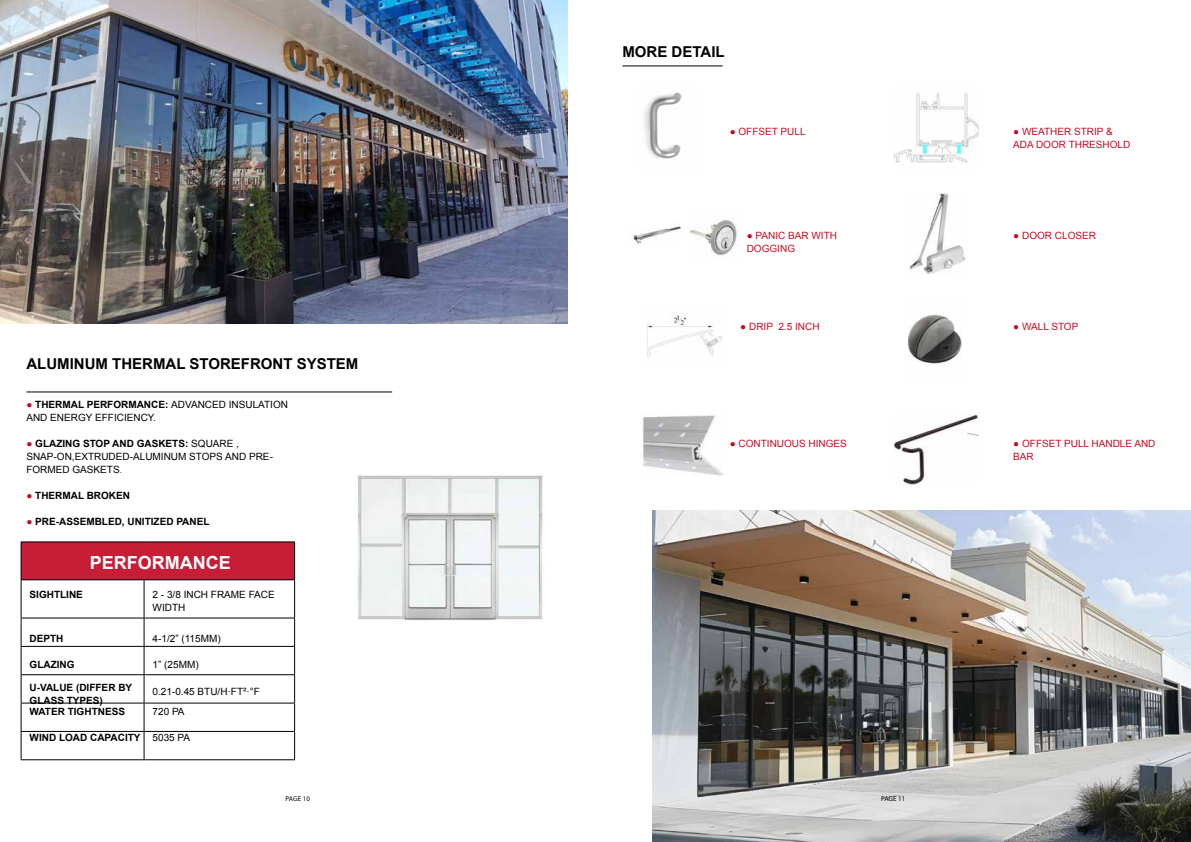
<style>
.page{position:relative;width:1191px;height:842px;background:#fff}
.page>*{position:absolute;margin:0;border:0;box-sizing:border-box;transform-origin:0 0}
.t1{font:700 18px "Arial";color:#fff}
.t2{font:700 15px "Arial";color:#000}
.t3{font:10px/13px "Arial";color:#000}
.t4{font:10px/13px "Arial";color:#c30d23}
.t5{font:700 10px/13px "Arial";color:#000}
.t6{font:7px "Myriad Pro";color:#000}
.s1{color:#c30d23}
.s2{font-weight:700}
.s3{font-family:"Adobe Song Std";font-weight:300}
.s4{font-weight:400;color:#c30d23}
.s5{font-weight:400}
</style>
<div class="page">
<img style="left:357px;top:475px;width:186px;height:146px">
<hr style="left:26px;top:391px;width:366px;height:1px;background:#000">
<img style="left:0;top:0;width:567px;height:323px">
<img style="left:652px;top:510px;width:539px;height:332px">
<div style="left:21px;top:542px;width:274px;height:38px;background:#c71d37"></div>
<hr style="left:294px;top:542px;width:1px;height:37px;background:#000">
<hr style="left:21px;top:579px;width:123px;height:1px;background:#000">
<hr style="left:144px;top:579px;width:151px;height:1px;background:#000">
<hr style="left:144px;top:580px;width:1px;height:38px;background:#000">
<hr style="left:294px;top:580px;width:1px;height:38px;background:#000">
<hr style="left:21px;top:618px;width:123px;height:1px;background:#000">
<hr style="left:144px;top:618px;width:151px;height:1px;background:#000">
<hr style="left:21px;top:646px;width:123px;height:1px;background:#000">
<hr style="left:144px;top:646px;width:151px;height:1px;background:#000">
<svg style="left:144px;top:618px;width:1px;height:141px"></svg>
<svg style="left:294px;top:618px;width:1px;height:141px"></svg>
<hr style="left:21px;top:541px;width:123px;height:1px;background:#000">
<hr style="left:21px;top:542px;width:1px;height:37px;background:#000">
<hr style="left:144px;top:541px;width:151px;height:1px;background:#000">
<hr style="left:21px;top:580px;width:1px;height:38px;background:#000">
<hr style="left:21px;top:674px;width:123px;height:1px;background:#000">
<hr style="left:144px;top:674px;width:151px;height:1px;background:#000">
<hr style="left:21px;top:703px;width:123px;height:1px;background:#000">
<hr style="left:144px;top:703px;width:151px;height:1px;background:#000">
<hr style="left:21px;top:731px;width:123px;height:1px;background:#000">
<svg style="left:21px;top:618px;width:1px;height:141px"></svg>
<hr style="left:144px;top:731px;width:151px;height:1px;background:#000">
<hr style="left:21px;top:759px;width:123px;height:1px;background:#000">
<hr style="left:144px;top:759px;width:151px;height:1px;background:#000">
<hr style="left:622px;top:65px;width:100px;height:1px;background:#000">
<img style="left:644px;top:92px;width:38px;height:67px">
<img style="left:893px;top:92px;width:85px;height:71px">
<img style="left:632px;top:224px;width:49px;height:21px">
<img style="left:689px;top:220px;width:48px;height:35px">
<img style="left:909px;top:194px;width:57px;height:80px">
<img style="left:647px;top:313px;width:76px;height:45px">
<img style="left:909px;top:314px;width:53px;height:50px">
<img style="left:643px;top:415px;width:80px;height:61px">
<img style="left:893px;top:414px;width:85px;height:70px">
<h2 class="t2" style="left:622px;top:41px;width:104px">MORE DETAIL</h2>
<p class="t4" style="left:729px;top:125px;width:77px">● OFFSET PULL</p>
<p class="t4" style="left:1013px;top:125px;width:119px">● WEATHER STRIP &amp;<br>ADA DOOR THRESHOLD</p>
<p class="t4" style="left:746px;top:229px;width:92px">● PANIC BAR WITH<br>DOGGING</p>
<p class="t4" style="left:1013px;top:229px;width:84px">● DOOR CLOSER</p>
<h2 class="t2" style="left:26px;top:353px;width:333px">ALUMINUM THERMAL STOREFRONT SYSTEM</h2>
<p class="t3" style="left:26px;top:398px;width:263px"><span class="s1">●</span> <span class="s2">THERMAL PERFORMANCE:</span> ADVANCED INSULATION<br>AND ENERGY EFFICIENCY.</p>
<p class="t3" style="left:26px;top:437px;width:248px"><span class="s1">●</span> <span class="s2">GLAZING STOP AND GASKETS:</span> SQUARE ,<br>SNAP-ON,EXTRUDED-ALUMINUM STOPS AND PRE-<br>FORMED GASKETS<span class="s3">.</span></p>
<p class="t5" style="left:26px;top:489px;width:105px"><span class="s4">●</span> THERMAL BROKEN</p>
<p class="t5" style="left:26px;top:515px;width:185px"><span class="s4">●</span> PRE-ASSEMBLED, UNITIZED PANEL</p>
<h1 class="t1" style="left:90px;top:551px;width:142px">PERFORMANCE</h1>
<p class="t5" style="left:30px;top:588px;width:55px">SIGHTLINE</p>
<p class="t3" style="left:153px;top:588px;width:124px">2 - 3/8 INCH FRAME FACE<br>WIDTH</p>
<p class="t5" style="left:30px;top:632px;width:35px">DEPTH</p>
<p class="t3" style="left:153px;top:632px;width:70px">4-1/2” (115MM)</p>
<p class="t5" style="left:30px;top:658px;width:47px">GLAZING</p>
<p class="t3" style="left:153px;top:658px;width:48px">1” (25MM)</p>
<p class="t5" style="left:30px;top:681px;width:104px">U-VALUE (DIFFER BY<br>GLASS TYPES)</p>
<p class="t3" style="left:153px;top:685px;width:109px">0.21-0.45 BTU/H·FT²·°F</p>
<p class="t5" style="left:30px;top:705px;width:97px">WATER TIGHTNESS</p>
<p class="t3" style="left:153px;top:705px;width:34px">720 PA</p>
<p class="t5" style="left:30px;top:731px;width:162px">WIND LOAD CAPACITY <span class="s5">5035 PA</span></p>
<p class="t4" style="left:740px;top:320px;width:81px">● DRIP 2.5 INCH</p>
<p class="t4" style="left:1013px;top:320px;width:67px">● WALL STOP</p>
<p class="t4" style="left:729px;top:437px;width:119px">● CONTINUOUS HINGES</p>
<p class="t4" style="left:1013px;top:437px;width:144px">● OFFSET PULL HANDLE AND<br>BAR</p>
<p class="t6" style="left:285px;top:795px;width:26px">PAGE 10</p>
<p class="t6" style="left:881px;top:795px;width:26px">PAGE 11</p>
</div>
